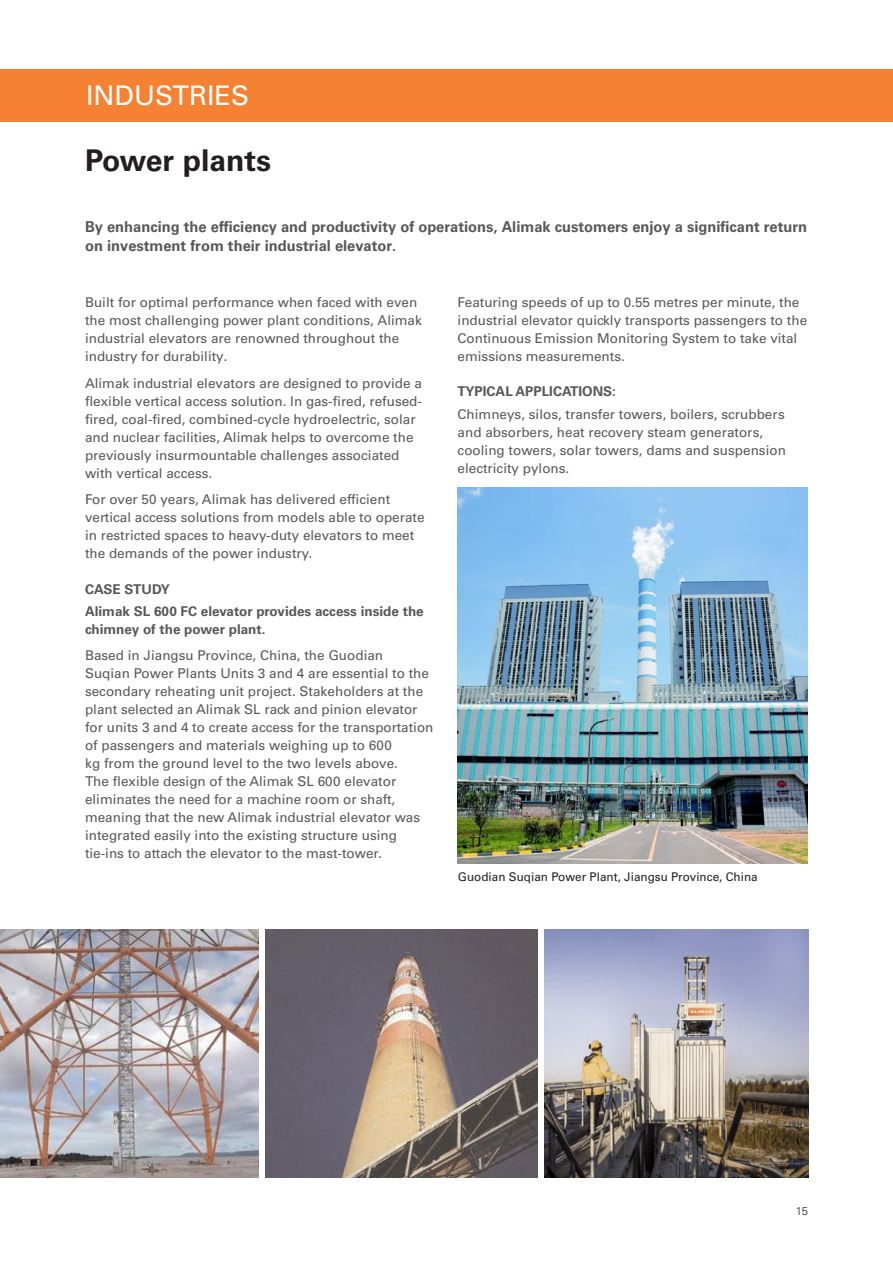
<style>
.page{position:relative;width:893px;height:1263px;background:#fff}
.page>*{position:absolute;margin:0;border:0;box-sizing:border-box;transform-origin:0 0}
.t1{font:700 30px "Univers LT Std";color:#231f20}
.t2{font:27px "Univers LT Std";color:#fff}
.Introduction_text{font:700 15px/19.5px "Univers LT Std";color:#57585a}
.Regular_text{font:13.5px/18px "Univers LT Std";color:#57585a}
.Regular_text-2{font:700 13.5px/18px "Univers LT Std";color:#57585a}
.Headline{font:700 13.5px "Univers LT Std";color:#57585a}
.Image_caption{font:12px "Univers LT Std";color:#231f20}
.t3{font:300 11.25px "Univers LT Std";color:#231f20}
</style>
<div class="page">
<div style="left:0;top:69px;width:893px;height:52px;background:#f48232"></div>
<img style="left:458px;top:488px;width:349px;height:376px">
<img style="left:0;top:929px;width:258px;height:249px">
<img style="left:266px;top:929px;width:271px;height:249px">
<img style="left:544px;top:929px;width:265px;height:249px">
<h2 class="t2" style="left:86px;top:79px;width:164px">INDUSTRIES</h2>
<p class="t1" style="left:85px;top:142px;width:187px">Power plants</p>
<p class="Introduction_text" style="left:85px;top:217px;width:724px">By enhancing the efficiency and productivity of operations, Alimak customers enjoy a significant return on investment from their industrial elevator.</p>
<p class="Regular_text" style="left:85px;top:294px;width:338px">Built for optimal performance when faced with even the most challenging power plant conditions, Alimak industrial elevators are renowned throughout the industry for durability.</p>
<p class="Regular_text" style="left:85px;top:374px;width:338px">Alimak industrial elevators are designed to provide a flexible vertical access solution. In gas-fired, refused&shy;fired, coal-fired, combined-cycle hydroelectric, solar and nuclear facilities, Alimak helps to overcome the previously insurmountable challenges associated with vertical access.</p>
<p class="Regular_text" style="left:85px;top:491px;width:341px">For over 50 years, Alimak has delivered efficient vertical access solutions from models able to operate in restricted spaces to heavy-duty elevators to meet the demands of the power industry.</p>
<p class="Headline" style="left:85px;top:581px;width:86px">CASE STUDY</p>
<p class="Regular_text-2" style="left:85px;top:602px;width:340px">Alimak SL 600 FC elevator provides access inside the chimney of the power plant.</p>
<p class="Regular_text" style="left:85px;top:646px;width:350px">Based in Jiangsu Province, China, the Guodian<br>Suqian Power Plants Units 3 and 4 are essential to the secondary reheating unit project. Stakeholders at the plant selected an Alimak SL rack and pinion elevator for units 3 and 4 to create access for the transportation of passengers and materials weighing up to 600<br>kg from the ground level to the two levels above.<br>The flexible design of the Alimak SL 600 elevator eliminates the need for a machine room or shaft, meaning that the new Alimak industrial elevator was integrated easily into the existing structure using tie-ins to attach the elevator to the mast-tower.</p>
<p class="Regular_text" style="left:458px;top:294px;width:351px">Featuring speeds of up to 0.55 metres per minute, the industrial elevator quickly transports passengers to the Continuous Emission Monitoring System to take vital emissions measurements.</p>
<p class="Headline" style="left:458px;top:384px;width:160px">TYPICAL APPLICATIONS:</p>
<p class="Regular_text" style="left:458px;top:405px;width:330px">Chimneys, silos, transfer towers, boilers, scrubbers and absorbers, heat recovery steam generators, cooling towers, solar towers, dams and suspension electricity pylons.</p>
<p class="Image_caption" style="left:458px;top:869px;width:301px">Guodian Suqian Power Plant, Jiangsu Province, China</p>
<p class="t3" style="left:796px;top:1204px;width:14px">15</p>
</div>
